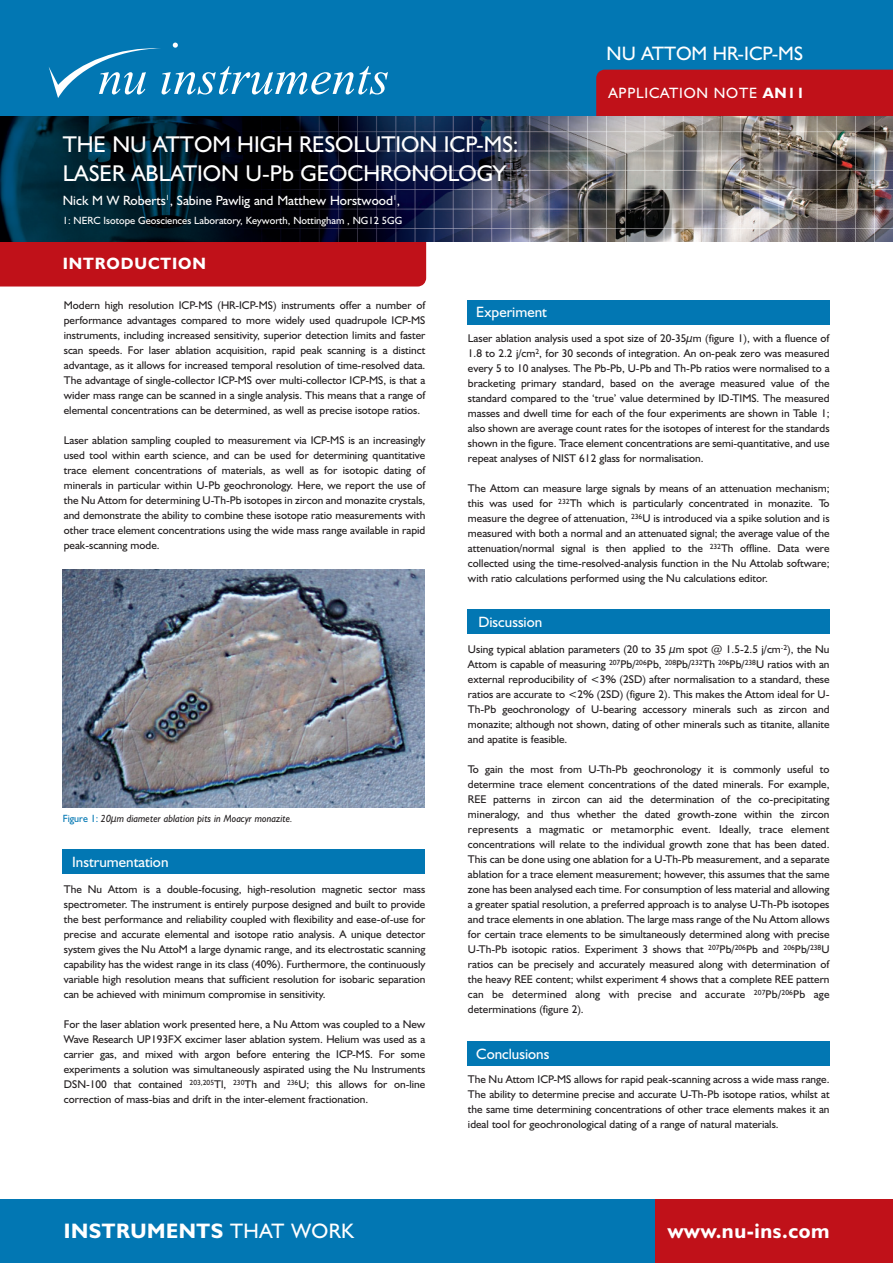
<style>
.page{position:relative;width:893px;height:1263px;background:#fff}
.page>*{position:absolute;margin:0;border:0;box-sizing:border-box;transform-origin:0 0}
.t1{font:22.95px/29.7px "Humanist 521 BT";color:#fff}
.t2{font:700 21px "Humanist 521 BT";letter-spacing:.025em;color:#fff}
.t3{font:19.5px "Humanist 521 BT";color:#fff}
.t4{font:700 16.5px "Humanist 521 BT";letter-spacing:.055em;color:#fff}
.t5{font:15px "Humanist 521 BT";color:#fff}
.t6{font:15px "Humanist 521 BT";letter-spacing:.05em;color:#fff}
.t7{font:13.5px "Humanist 521 BT";color:#fff}
.t8{font:11.25px/15px "Humanist 521 BT";color:#231f20;text-align:justify}
.t9{font:10.5px "Humanist 521 BT";color:#fff}
.t10{font:italic 10.5px "Humanist 521 BT";color:#231f20;scale:.95 1}
.s1{font-weight:700}
.s2{font-style:normal;color:#0277b3}
.s3{font-weight:400}
</style>
<div class="page">
<div style="left:467px;top:609px;width:362px;height:25px;background:#0277b3"></div>
<div style="left:63px;top:849px;width:361px;height:25px;background:#0277b3"></div>
<div style="left:0;top:241px;width:426px;height:46px;background:#c01119"></div>
<div style="left:0;top:1200px;width:892px;height:63px;background:#0277b3"></div>
<div style="left:655px;top:1200px;width:237px;height:63px;background:#c01119"></div>
<div style="left:0;top:0;width:892px;height:117px;background:#0277b3"></div>
<div style="left:596px;top:70px;width:296px;height:46px;background:#c01119"></div>
<img style="left:0;top:116px;width:892px;height:125px">
<svg style="left:49px;top:43px;width:339px;height:55px"></svg>
<div style="left:467px;top:300px;width:362px;height:25px;background:#0277b3"></div>
<div style="left:467px;top:1042px;width:362px;height:24px;background:#0277b3"></div>
<img style="left:63px;top:570px;width:361px;height:237px">
<h3 class="t3" style="left:606px;top:46px;width:198px">NU ATTOM HR-ICP-MS</h3>
<h1 class="t1" style="left:63px;top:131px;width:457px">THE NU ATTOM HIGH RESOLUTION ICP-MS:<br>LASER ABLATION U-Pb GEOCHRONOLOGY</h1>
<p class="t7" style="left:63px;top:195px;width:339px">Nick M W Roberts<sup>1</sup>, Sabine Pawlig and Matthew Horstwood<sup>1</sup>,</p>
<p class="t9" style="left:63px;top:217px;width:341px">1: NERC Isotope Geosciences Laboratory, Keyworth, Nottingham , NG12 5GG</p>
<h3 class="t4" style="left:63px;top:257px;width:145px">INTRODUCTION</h3>
<h3 class="t6" style="left:608px;top:87px;width:198px">APPLICATION NOTE <span class="s1">AN11</span></h3>
<p class="t8" style="left:64px;top:299px;width:363px">Modern high resolution ICP-MS (HR-ICP-MS) instruments offer a number of performance advantages compared to more widely used quadrupole ICP-MS instruments, including increased sensitivity, superior detection limits and faster scan speeds. For laser ablation acquisition, rapid peak scanning is a distinct advantage, as it allows for increased temporal resolution of time-resolved data.<br>The advantage of single-collector ICP-MS over multi-collector ICP-MS, is that a wider mass range can be scanned in a single analysis. This means that a range of elemental concentrations can be determined, as well as precise isotope ratios.</p>
<p class="t8" style="left:64px;top:434px;width:363px">Laser ablation sampling coupled to measurement via ICP-MS is an increasingly used tool within earth science, and can be used for determining quantitative trace element concentrations of materials, as well as for isotopic dating of minerals in particular within U-Pb geochronology. Here, we report the use of the Nu Attom for determining U-Th-Pb isotopes in zircon and monazite crystals, and demonstrate the ability to combine these isotope ratio measurements with other trace element concentrations using the wide mass range available in rapid peak-scanning mode.</p>
<p class="t10" style="left:63px;top:814px;width:244px"><span class="s2">Figure 1:</span> 20µm diameter ablation pits in Moacyr monazite.</p>
<h3 class="t5" style="left:72px;top:856px;width:98px">Instrumentation</h3>
<p class="t8" style="left:64px;top:882px;width:363px">The Nu Attom is a double-focusing, high-resolution magnetic sector mass spectrometer. The instrument is entirely purpose designed and built to provide the best performance and reliability coupled with flexibility and ease-of-use for precise and accurate elemental and isotope ratio analysis. A unique detector system gives the Nu AttoM a large dynamic range, and its electrostatic scanning capability has the widest range in its class (40%). Furthermore, the continuously variable high resolution means that sufficient resolution for isobaric separation can be achieved with minimum compromise in sensitivity.</p>
<p class="t8" style="left:64px;top:1017px;width:363px">For the laser ablation work presented here, a Nu Attom was coupled to a New Wave Research UP193FX excimer laser ablation system. Helium was used as a carrier gas, and mixed with argon before entering the ICP-MS. For some experiments a solution was simultaneously aspirated using the Nu Instruments DSN-100 that contained <sup>203,205</sup>Tl, <sup>230</sup>Th and <sup>236</sup>U; this allows for on-line correction of mass-bias and drift in the inter-element fractionation.</p>
<h3 class="t5" style="left:476px;top:306px;width:72px">Experiment</h3>
<p class="t8" style="left:468px;top:332px;width:363px">Laser ablation analysis used a spot size of 20-35µm (figure 1), with a fluence of 1.8 to 2.2 j/cm<sup>2</sup>, for 30 seconds of integration. An on-peak zero was measured every 5 to 10 analyses. The Pb-Pb, U-Pb and Th-Pb ratios were normalised to a bracketing primary standard, based on the average measured value of the standard compared to the ‘true’ value determined by ID-TIMS. The measured masses and dwell time for each of the four experiments are shown in Table 1; also shown are average count rates for the isotopes of interest for the standards shown in the figure. Trace element concentrations are semi-quantitative, and use repeat analyses of NIST 612 glass for normalisation.</p>
<p class="t8" style="left:468px;top:482px;width:363px">The Attom can measure large signals by means of an attenuation mechanism; this was used for <sup>232</sup>Th which is particularly concentrated in monazite. To measure the degree of attenuation, <sup>236</sup>U is introduced via a spike solution and is measured with both a normal and an attenuated signal; the average value of the attenuation/normal signal is then applied to the <sup>232</sup>Th offline. Data were collected using the time-resolved-analysis function in the Nu Attolab software; with ratio calculations performed using the Nu calculations editor.</p>
<h3 class="t5" style="left:478px;top:616px;width:65px">Discussion</h3>
<p class="t8" style="left:468px;top:642px;width:363px">Using typical ablation parameters (20 to 35 µm spot @ 1.5-2.5 j/cm<sup>-2</sup>), the Nu Attom is capable of measuring <sup>207</sup>Pb/<sup>206</sup>Pb, <sup>208</sup>Pb/<sup>232</sup>Th <sup>206</sup>Pb/<sup>238</sup>U ratios with an external reproducibility of &lt;3% (2SD) after normalisation to a standard, these ratios are accurate to &lt;2% (2SD) (figure 2). This makes the Attom ideal for U-Th-Pb geochronology of U-bearing accessory minerals such as zircon and monazite; although not shown, dating of other minerals such as titanite, allanite and apatite is feasible.</p>
<p class="t8" style="left:468px;top:762px;width:363px">To gain the most from U-Th-Pb geochronology it is commonly useful to determine trace element concentrations of the dated minerals. For example, REE patterns in zircon can aid the determination of the co-precipitating mineralogy, and thus whether the dated growth-zone within the zircon represents a magmatic or metamorphic event. Ideally, trace element concentrations will relate to the individual growth zone that has been dated.<br>This can be done using one ablation for a U-Th-Pb measurement, and a separate ablation for a trace element measurement; however, this assumes that the same zone has been analysed each time. For consumption of less material and allowing a greater spatial resolution, a preferred approach is to analyse U-Th-Pb isotopes and trace elements in one ablation. The large mass range of the Nu Attom allows for certain trace elements to be simultaneously determined along with precise U-Th-Pb isotopic ratios. Experiment 3 shows that <sup>207</sup>Pb/<sup>206</sup>Pb and <sup>206</sup>Pb/<sup>238</sup>U ratios can be precisely and accurately measured along with determination of the heavy REE content; whilst experiment 4 shows that a complete REE pattern can be determined along with precise and accurate <sup>207</sup>Pb/<sup>206</sup>Pb age determinations (figure 2).</p>
<h3 class="t5" style="left:476px;top:1048px;width:75px">Conclusions</h3>
<p class="t8" style="left:468px;top:1073px;width:363px">The Nu Attom ICP-MS allows for rapid peak-scanning across a wide mass range.<br>The ability to determine precise and accurate U-Th-Pb isotope ratios, whilst at the same time determining concentrations of other trace elements makes it an ideal tool for geochronological dating of a range of natural materials.</p>
<h2 class="t2" style="left:64px;top:1223px;width:292px">INSTRUMENTS <span class="s3">THAT WORK</span></h2>
<h2 class="t2" style="left:667px;top:1223px;width:163px">www.nu-ins.com</h2>
</div>
